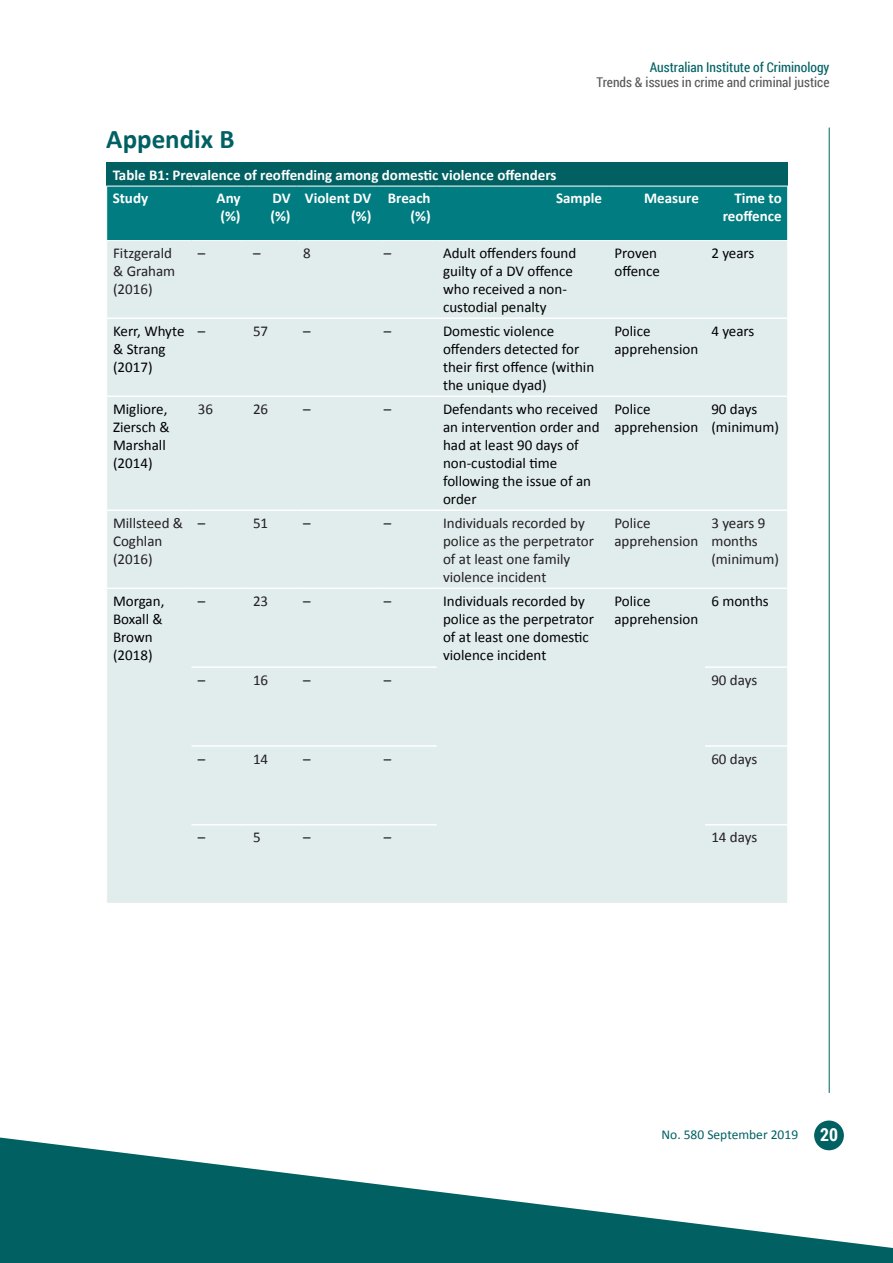
<style>
.page{position:relative;width:893px;height:1263px;background:#fff}
.page>*{position:absolute;margin:0;border:0;box-sizing:border-box;transform-origin:0 0}
.Heading_1{font:700 27px "Calibri";color:#006063}
.Body__table{font:15px/18px "Calibri";color:#000}
.Body__table-2{font:15px/18px "Calibri";color:#231f20}
.Body_table_section_h{font:700 15px/18px "Calibri";color:#fff;text-align:right}
.Body_table_heading{font:700 15px "Calibri";color:#fff}
.t1{font:13.5px "Roboto Condensed";color:#57585a}
.t2{font:13.5px "Roboto Condensed";color:#006062}
.t3{font:13.5px "Calibri";color:#006062}
.s1{font-family:"Roboto Condensed";font-weight:700;font-size:18px;color:#fff}
</style>
<div class="page">
<hr style="left:829px;top:128px;width:1px;height:965px;background:#006062">
<div style="left:814px;top:1120px;width:30px;height:30px;background:#006062;border-radius:50%"></div>
<svg style="left:0;top:1137px;width:893px;height:126px;fill:#006062"></svg>
<div style="left:107px;top:163px;width:681px;height:23px;background:#006062"></div>
<div style="left:107px;top:187px;width:680px;height:53px;background:#017c80"></div>
<div style="left:107px;top:241px;width:680px;height:662px;background:#e1eced"></div>
<hr style="left:107px;top:317px;width:85px;height:2px;background:#fff">
<hr style="left:192px;top:317px;width:55px;height:2px;background:#fff">
<hr style="left:247px;top:317px;width:50px;height:2px;background:#fff">
<hr style="left:297px;top:317px;width:80px;height:2px;background:#fff">
<hr style="left:377px;top:317px;width:60px;height:2px;background:#fff">
<hr style="left:437px;top:317px;width:171px;height:2px;background:#fff">
<hr style="left:608px;top:317px;width:97px;height:2px;background:#fff">
<hr style="left:705px;top:317px;width:82px;height:2px;background:#fff">
<hr style="left:107px;top:395px;width:85px;height:2px;background:#fff">
<hr style="left:192px;top:395px;width:55px;height:2px;background:#fff">
<hr style="left:247px;top:395px;width:50px;height:2px;background:#fff">
<hr style="left:297px;top:395px;width:80px;height:2px;background:#fff">
<hr style="left:377px;top:395px;width:60px;height:2px;background:#fff">
<hr style="left:437px;top:395px;width:171px;height:2px;background:#fff">
<hr style="left:608px;top:395px;width:97px;height:2px;background:#fff">
<hr style="left:705px;top:395px;width:82px;height:2px;background:#fff">
<hr style="left:107px;top:509px;width:85px;height:2px;background:#fff">
<hr style="left:192px;top:509px;width:55px;height:2px;background:#fff">
<hr style="left:247px;top:509px;width:50px;height:2px;background:#fff">
<hr style="left:297px;top:509px;width:80px;height:2px;background:#fff">
<hr style="left:377px;top:509px;width:60px;height:2px;background:#fff">
<hr style="left:437px;top:509px;width:171px;height:2px;background:#fff">
<hr style="left:608px;top:509px;width:97px;height:2px;background:#fff">
<hr style="left:705px;top:509px;width:82px;height:2px;background:#fff">
<hr style="left:107px;top:587px;width:85px;height:2px;background:#fff">
<hr style="left:192px;top:587px;width:55px;height:2px;background:#fff">
<hr style="left:247px;top:587px;width:50px;height:2px;background:#fff">
<hr style="left:297px;top:587px;width:80px;height:2px;background:#fff">
<hr style="left:377px;top:587px;width:60px;height:2px;background:#fff">
<hr style="left:437px;top:587px;width:171px;height:2px;background:#fff">
<hr style="left:608px;top:587px;width:97px;height:2px;background:#fff">
<hr style="left:705px;top:587px;width:82px;height:2px;background:#fff">
<hr style="left:192px;top:666px;width:55px;height:2px;background:#fff">
<hr style="left:247px;top:666px;width:50px;height:2px;background:#fff">
<hr style="left:297px;top:666px;width:80px;height:2px;background:#fff">
<hr style="left:377px;top:666px;width:60px;height:2px;background:#fff">
<hr style="left:705px;top:666px;width:82px;height:2px;background:#fff">
<hr style="left:192px;top:745px;width:55px;height:2px;background:#fff">
<hr style="left:247px;top:745px;width:50px;height:2px;background:#fff">
<hr style="left:297px;top:745px;width:80px;height:2px;background:#fff">
<hr style="left:377px;top:745px;width:60px;height:2px;background:#fff">
<hr style="left:705px;top:745px;width:82px;height:2px;background:#fff">
<hr style="left:192px;top:824px;width:55px;height:1px;background:#fff">
<hr style="left:247px;top:824px;width:50px;height:1px;background:#fff">
<hr style="left:297px;top:824px;width:80px;height:1px;background:#fff">
<hr style="left:377px;top:824px;width:60px;height:1px;background:#fff">
<hr style="left:705px;top:824px;width:82px;height:1px;background:#fff">
<p class="t2" style="left:650px;top:58px;width:181px">Australian Institute of Criminology</p>
<p class="t1" style="left:597px;top:73px;width:234px">Trends &amp; issues in crime and criminal justice</p>
<p class="Heading_1" style="left:106px;top:122px;width:130px">Appendix B</p>
<p class="Body_table_heading" style="left:113px;top:165px;width:445px">Table B1: Prevalence of reoffending among domestic violence offenders</p>
<p class="Body_table_section_h" style="left:113px;top:189px;width:37px">Study</p>
<p class="Body_table_section_h" style="left:217px;top:189px;width:25px;text-align:left">Any (%)</p>
<p class="Body_table_section_h" style="left:270px;top:189px;width:22px;text-align:left">DV (%)</p>
<p class="Body_table_section_h" style="left:305px;top:189px;width:68px">Violent DV (%)</p>
<p class="Body_table_section_h" style="left:388px;top:189px;width:44px">Breach (%)</p>
<p class="Body_table_section_h" style="left:556px;top:189px;width:47px">Sample</p>
<p class="Body_table_section_h" style="left:644px;top:189px;width:56px">Measure</p>
<p class="Body_table_section_h" style="left:723px;top:189px;width:60px">Time to reoffence</p>
<p class="Body__table-2" style="left:113px;top:244px;width:64px">Fitzgerald &amp; Graham (2016)</p>
<p class="Body__table-2" style="left:198px;top:244px;width:9px">–</p>
<p class="Body__table-2" style="left:253px;top:244px;width:9px">–</p>
<p class="Body__table-2" style="left:303px;top:244px;width:9px">8</p>
<p class="Body__table-2" style="left:384px;top:244px;width:9px">–</p>
<p class="Body__table" style="left:443px;top:244px;width:135px">Adult offenders found guilty of a DV offence who received a non&shy;custodial penalty</p>
<p class="Body__table" style="left:614px;top:244px;width:47px">Proven offence</p>
<p class="Body__table" style="left:711px;top:244px;width:45px">2 years</p>
<p class="Body__table" style="left:113px;top:322px;width:73px">Kerr, Whyte &amp; Strang (2017)</p>
<p class="Body__table-2" style="left:198px;top:322px;width:9px">–</p>
<p class="Body__table-2" style="left:253px;top:322px;width:17px">57</p>
<p class="Body__table-2" style="left:303px;top:322px;width:9px">–</p>
<p class="Body__table-2" style="left:384px;top:322px;width:9px">–</p>
<p class="Body__table" style="left:443px;top:322px;width:153px">Domestic violence offenders detected for their first offence (within the unique dyad)</p>
<p class="Body__table" style="left:614px;top:322px;width:85px">Police apprehension</p>
<p class="Body__table" style="left:711px;top:322px;width:45px">4 years</p>
<p class="Body__table" style="left:113px;top:400px;width:58px">Migliore,<br>Ziersch &amp;<br>Marshall (2014)</p>
<p class="Body__table-2" style="left:198px;top:400px;width:17px">36</p>
<p class="Body__table-2" style="left:253px;top:400px;width:17px">26</p>
<p class="Body__table-2" style="left:303px;top:400px;width:9px">–</p>
<p class="Body__table-2" style="left:384px;top:400px;width:9px">–</p>
<p class="Body__table" style="left:443px;top:400px;width:158px">Defendants who received an intervention order and had at least 90 days of non-custodial time following the issue of an order</p>
<p class="Body__table" style="left:614px;top:400px;width:85px">Police apprehension</p>
<p class="Body__table" style="left:711px;top:400px;width:69px">90 days (minimum)</p>
<p class="Body__table-2" style="left:113px;top:514px;width:72px">Millsteed &amp;<br>Coghlan (2016)</p>
<p class="Body__table-2" style="left:198px;top:514px;width:9px">–</p>
<p class="Body__table-2" style="left:253px;top:514px;width:17px">51</p>
<p class="Body__table-2" style="left:303px;top:514px;width:9px">–</p>
<p class="Body__table-2" style="left:384px;top:514px;width:9px">–</p>
<p class="Body__table-2" style="left:443px;top:514px;width:152px">Individuals recorded by police as the perpetrator of at least one family violence incident</p>
<p class="Body__table-2" style="left:614px;top:514px;width:85px">Police apprehension</p>
<p class="Body__table-2" style="left:711px;top:514px;width:69px">3 years 9 months (minimum)</p>
<p class="Body__table" style="left:113px;top:592px;width:53px">Morgan,<br>Boxall &amp;<br>Brown (2018)</p>
<p class="Body__table-2" style="left:198px;top:592px;width:9px">–</p>
<p class="Body__table-2" style="left:253px;top:592px;width:17px">23</p>
<p class="Body__table-2" style="left:303px;top:592px;width:9px">–</p>
<p class="Body__table-2" style="left:384px;top:592px;width:9px">–</p>
<p class="Body__table" style="left:443px;top:592px;width:152px">Individuals recorded by police as the perpetrator of at least one domestic violence incident</p>
<p class="Body__table" style="left:614px;top:592px;width:85px">Police apprehension</p>
<p class="Body__table" style="left:711px;top:592px;width:59px">6 months</p>
<p class="Body__table-2" style="left:198px;top:671px;width:9px">–</p>
<p class="Body__table-2" style="left:253px;top:671px;width:17px">16</p>
<p class="Body__table-2" style="left:303px;top:671px;width:9px">–</p>
<p class="Body__table-2" style="left:384px;top:671px;width:9px">–</p>
<p class="Body__table-2" style="left:711px;top:671px;width:47px">90 days</p>
<p class="Body__table-2" style="left:198px;top:750px;width:9px">–</p>
<p class="Body__table-2" style="left:253px;top:750px;width:17px">14</p>
<p class="Body__table-2" style="left:303px;top:750px;width:9px">–</p>
<p class="Body__table-2" style="left:384px;top:750px;width:9px">–</p>
<p class="Body__table-2" style="left:711px;top:750px;width:47px">60 days</p>
<p class="Body__table-2" style="left:198px;top:828px;width:9px">–</p>
<p class="Body__table-2" style="left:253px;top:828px;width:9px">5</p>
<p class="Body__table-2" style="left:303px;top:828px;width:9px">–</p>
<p class="Body__table-2" style="left:384px;top:828px;width:9px">–</p>
<p class="Body__table-2" style="left:711px;top:828px;width:47px">14 days</p>
<p class="t3" style="left:661px;top:1126px;width:178px">No. 580 September 2019 <span class="s1">20</span></p>
</div>
